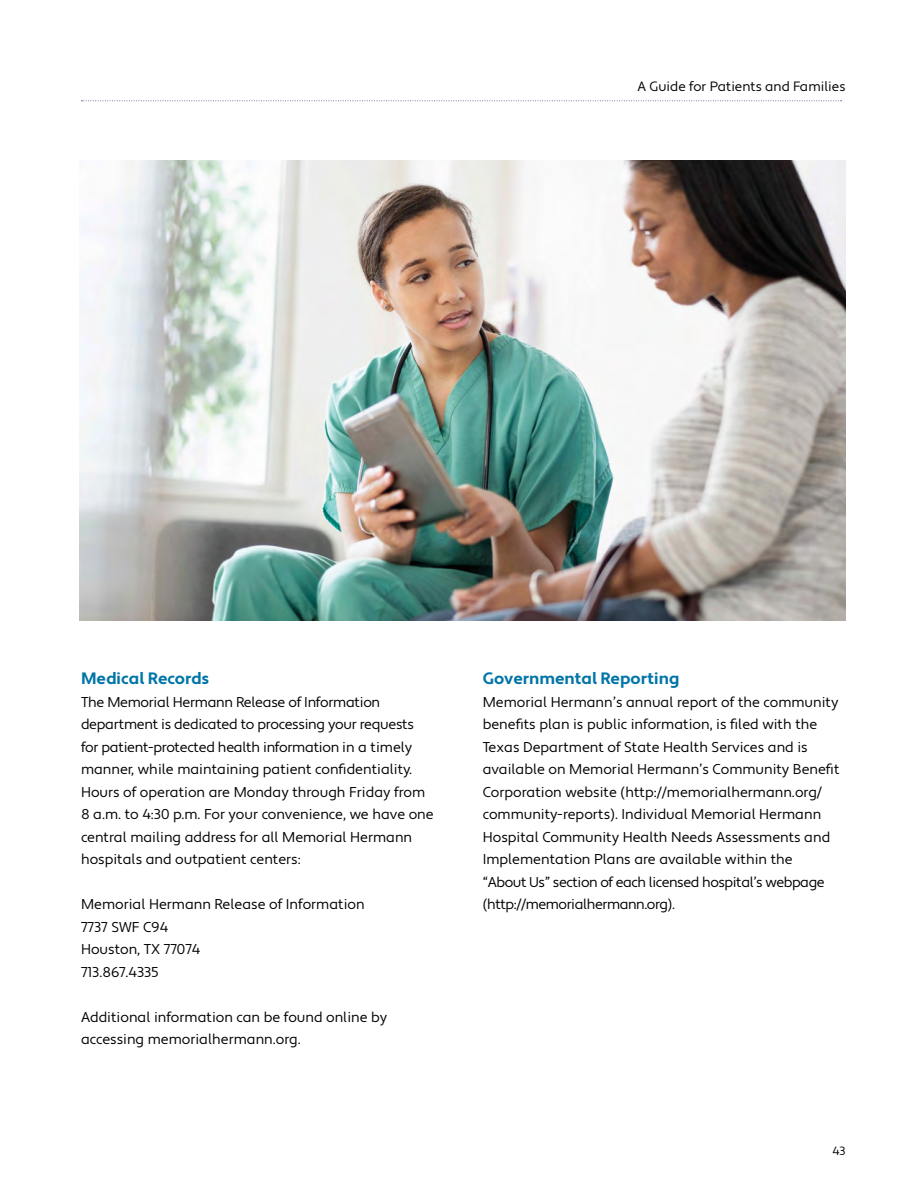
<style>
.page{position:relative;width:918px;height:1188px;background:#fff}
.page>*{position:absolute;margin:0;border:0;box-sizing:border-box;transform-origin:0 0}
.t1{font:700 16.5px "Apertura";color:#0075a8}
.t2{font:14.25px/22.5px "Apertura";color:#000}
.t3{font:13.5px "Apertura";color:#000}
.t4{font:12px "Apertura";color:#000}
</style>
<div class="page">
<img style="left:80px;top:161px;width:766px;height:460px">
<svg style="left:81px;top:100px;width:761px;height:1px"></svg>
<p class="t3" style="left:638px;top:78px;width:210px">A Guide for Patients and Families</p>
<p class="t1" style="left:81px;top:668px;width:130px">Medical Records</p>
<p class="t2" style="left:81px;top:691px;width:354px">The Memorial Hermann Release of Information department is dedicated to processing your requests for patient-protected health information in a timely manner, while maintaining patient confidentiality.<br>Hours of operation are Monday through Friday from 8 a.m. to 4:30 p.m. For your convenience, we have one central mailing address for all Memorial Hermann hospitals and outpatient centers:</p>
<p class="t2" style="left:81px;top:893px;width:285px">Memorial Hermann Release of Information<br>7737 SWF C94<br>Houston, TX 77074<br>713.867.4335</p>
<p class="t2" style="left:81px;top:1006px;width:308px">Additional information can be found online by accessing memorialhermann.org.</p>
<p class="t1" style="left:483px;top:668px;width:198px">Governmental Reporting</p>
<p class="t2" style="left:483px;top:691px;width:358px">Memorial Hermann’s annual report of the community benefits plan is public information, is filed with the Texas Department of State Health Services and is available on Memorial Hermann’s Community Benefit Corporation website (http://memorialhermann.org/ community-reports). Individual Memorial Hermann Hospital Community Health Needs Assessments and Implementation Plans are available within the “About Us” section of each licensed hospital’s webpage (http://memorialhermann.org).</p>
<p class="t4" style="left:832px;top:1143px;width:15px">43</p>
</div>
